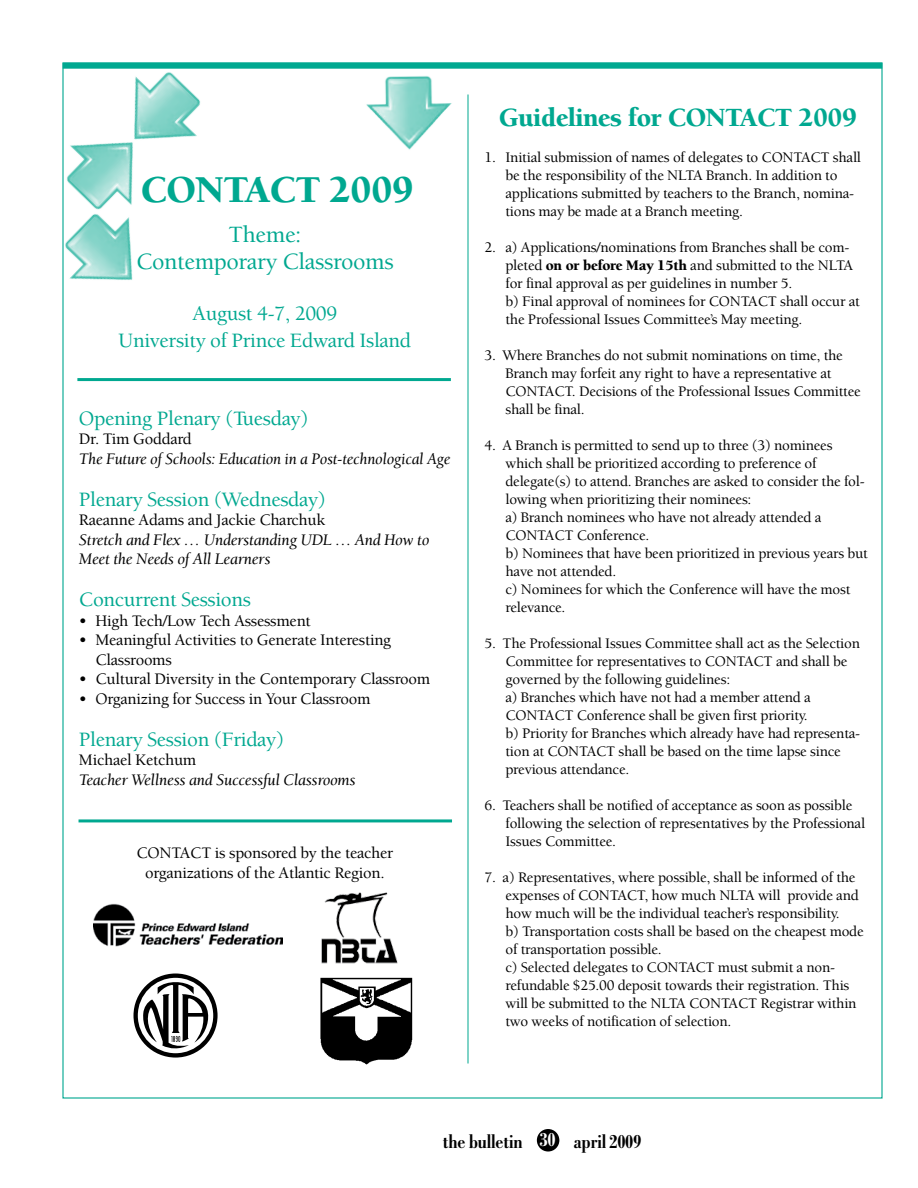
<style>
.page{position:relative;width:918px;height:1188px;background:#fff}
.page>*{position:absolute;margin:0;border:0;box-sizing:border-box;transform-origin:0 0}
.t1{font:900 39px "Berkeley";letter-spacing:-.015em;color:#00a890}
.t2{font:900 27px "Berkeley";letter-spacing:-.015em;color:#00a890}
.t3{font:500 24px/27px "Berkeley";letter-spacing:-.015em;color:#00a890;text-align:center}
.t4{font:500 21px/27px "Berkeley";letter-spacing:-.015em;color:#00a890;text-align:center}
.t5{font:700 condensed 21px "Bodoni";letter-spacing:-.015em;color:#000}
.t6{font:500 16.5px/19.5px "Berkeley";letter-spacing:-.015em;color:#000}
.t7{font:italic 16.5px/19.5px "Berkeley";letter-spacing:-.015em;color:#000}
.t8{font:500 15px/18px "Berkeley";letter-spacing:-.015em;color:#000}
.s1{font-weight:900}
.s2{color:#fff}
</style>
<div class="page">
<img style="left:70px;top:144px;width:20px;height:23px">
<img style="left:65px;top:167px;width:68px;height:113px">
<img style="left:366px;top:76px;width:102px;height:85px">
<img style="left:90px;top:72px;width:111px;height:120px">
<div style="left:537px;top:1129px;width:22px;height:23px;background:#000;border-radius:50%"></div>
<hr style="left:468px;top:94px;width:1px;height:970px;background:#00a890">
<div style="left:63px;top:63px;width:819px;height:6px;background:#00a890"></div>
<hr style="left:77px;top:378px;width:374px;height:3px;background:#00a890">
<hr style="left:79px;top:819px;width:373px;height:3px;background:#00a890">
<img style="left:93px;top:903px;width:190px;height:44px">
<img style="left:321px;top:892px;width:77px;height:72px">
<img style="left:320px;top:977px;width:93px;height:88px">
<svg style="left:134px;top:974px;width:84px;height:84px"></svg>
<h1 class="t1" style="left:141px;top:169px;width:275px">CONTACT 2009</h1>
<h3 class="t3" style="left:136px;top:221px;width:259px">Theme:<br>Contemporary Classrooms</h3>
<h3 class="t4" style="left:119px;top:300px;width:294px">August 4-7, 2009<br>University of Prince Edward Island</h3>
<h3 class="t4" style="left:79px;top:405px;width:231px">Opening Plenary (Tuesday)</h3>
<p class="t6" style="left:79px;top:430px;width:114px">Dr. Tim Goddard</p>
<p class="t7" style="left:79px;top:449px;width:373px">The Future of Schools: Education in a Post-technological Age</p>
<h3 class="t4" style="left:79px;top:486px;width:249px">Plenary Session (Wednesday)</h3>
<p class="t6" style="left:79px;top:511px;width:248px">Raeanne Adams and Jackie Charchuk</p>
<p class="t7" style="left:79px;top:530px;width:352px">Stretch and Flex … Understanding UDL … And How to<br>Meet the Needs of All Learners</p>
<h3 class="t4" style="left:79px;top:587px;width:174px">Concurrent Sessions</h3>
<p class="t6" style="left:79px;top:611px;width:233px">• High Tech/Low Tech Assessment</p>
<p class="t6" style="left:95px;top:631px;width:297px;text-indent:-16px">• Meaningful Activities to Generate Interesting<br>Classrooms</p>
<p class="t6" style="left:79px;top:670px;width:353px">• Cultural Diversity in the Contemporary Classroom</p>
<p class="t6" style="left:79px;top:689px;width:293px">• Organizing for Success in Your Classroom</p>
<h3 class="t4" style="left:79px;top:726px;width:207px">Plenary Session (Friday)</h3>
<p class="t6" style="left:79px;top:751px;width:119px">Michael Ketchum</p>
<p class="t7" style="left:79px;top:770px;width:278px">Teacher Wellness and Successful Classrooms</p>
<p class="t6" style="left:137px;top:844px;width:258px;text-align:center">CONTACT is sponsored by the teacher organizations of the Atlantic Region.</p>
<h2 class="t2" style="left:499px;top:103px;width:360px">Guidelines for CONTACT 2009</h2>
<p class="t8" style="left:506px;top:149px;width:357px;text-indent:-21px">1. Initial submission of names of delegates to CONTACT shall be the responsibility of the NLTA Branch. In addition to applications submitted by teachers to the Branch, nomina&shy;tions may be made at a Branch meeting.</p>
<p class="t8" style="left:506px;top:239px;width:356px;text-indent:-21px">2. a) Applications/nominations from Branches shall be com&shy;pleted <span class="s1">on or before May 15th</span> and submitted to the NLTA for final approval as per guidelines in number 5.<br>b) Final approval of nominees for CONTACT shall occur at the Professional Issues Committee’s May meeting.</p>
<p class="t8" style="left:506px;top:347px;width:357px;text-indent:-21px">3. Where Branches do not submit nominations on time, the Branch may forfeit any right to have a representative at CONTACT. Decisions of the Professional Issues Committee shall be final.</p>
<p class="t8" style="left:506px;top:437px;width:364px;text-indent:-21px">4. A Branch is permitted to send up to three (3) nominees which shall be prioritized according to preference of delegate(s) to attend. Branches are asked to consider the fol&shy;lowing when prioritizing their nominees:<br>a) Branch nominees who have not already attended a CONTACT Conference.<br>b) Nominees that have been prioritized in previous years but have not attended.<br>c) Nominees for which the Conference will have the most relevance.</p>
<p class="t8" style="left:506px;top:635px;width:356px;text-indent:-21px">5. The Professional Issues Committee shall act as the Selection Committee for representatives to CONTACT and shall be governed by the following guidelines:<br>a) Branches which have not had a member attend a CONTACT Conference shall be given first priority.<br>b) Priority for Branches which already have had representa&shy;tion at CONTACT shall be based on the time lapse since previous attendance.</p>
<p class="t8" style="left:506px;top:797px;width:361px;text-indent:-21px">6. Teachers shall be notified of acceptance as soon as possible following the selection of representatives by the Professional<br>Issues Committee.</p>
<p class="t8" style="left:506px;top:869px;width:360px;text-indent:-21px">7. a) Representatives, where possible, shall be informed of the expenses of CONTACT, how much NLTA will provide and how much will be the individual teacher’s responsibility.<br>b) Transportation costs shall be based on the cheapest mode of transportation possible.<br>c) Selected delegates to CONTACT must submit a non&shy;refundable $25.00 deposit towards their registration. This will be submitted to the NLTA CONTACT Registrar within two weeks of notification of selection.</p>
<h3 class="t5" style="left:443px;top:1130px;width:200px">the bulletin <span class="s2">30</span> april 2009</h3>
</div>
